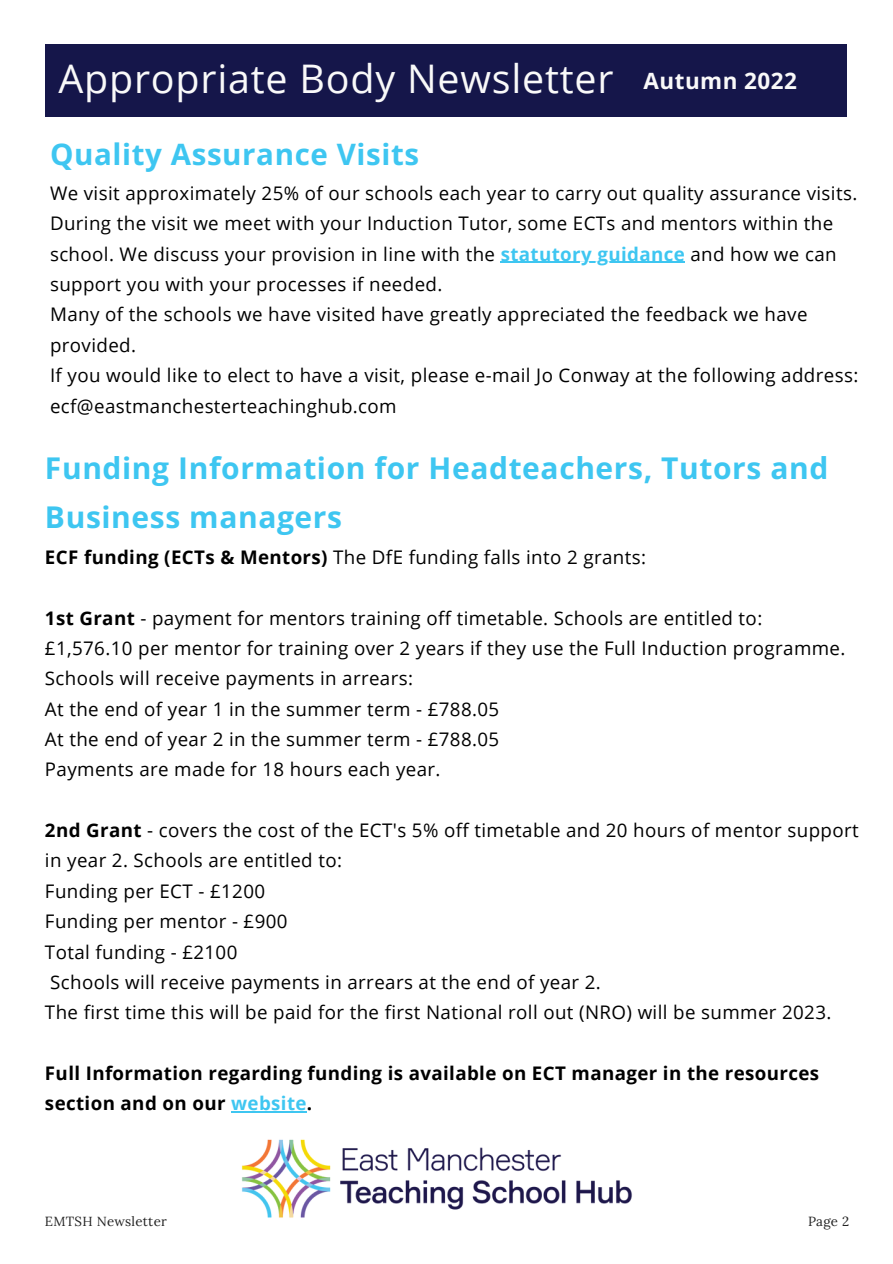
<style>
.page{position:relative;width:893px;height:1264px;background:#fff}
.page>*{position:absolute;margin:0;border:0;box-sizing:border-box;transform-origin:0 0}
.t1{font:39.45px "Open Sans";letter-spacing:.02em;color:#f9f9f9}
.t2{font:700 30px/48.3px "Open Sans";letter-spacing:.02em;color:#3ec6f1}
.t3{font:700 29.55px "Open Sans";letter-spacing:.02em;color:#3ec6f1}
.t4{font:700 22.5px "Open Sans";letter-spacing:.02em;color:#f9f9f9}
.t5{font:18.75px/30.3px "Open Sans";letter-spacing:.02em;color:#000}
.t6{font:700 18.75px/30.3px "Open Sans";letter-spacing:.02em;color:#000}
.t7{font:13.2px "Lora";letter-spacing:.02em;color:#222}
.s1{font-weight:700;color:#3ec6f1}
.s2{font-weight:700}
.s3{color:#3ec6f1}
</style>
<div class="page">
<div style="left:45px;top:45px;width:801px;height:72px;background:#15164a"></div>
<img style="left:241px;top:1139px;width:391px;height:79px">
<hr style="left:500px;top:262px;width:185px;height:1px;background:#3ec6f1">
<hr style="left:231px;top:1111px;width:76px;height:1px;background:#3ec6f1">
<h1 class="t1" style="left:58px;top:50px;width:556px">Appropriate Body Newsletter</h1>
<p class="t4" style="left:643px;top:65px;width:155px">Autumn 2022</p>
<h3 class="t3" style="left:50px;top:133px;width:370px">Quality Assurance Visits</h3>
<p class="t5" style="left:50px;top:177px;width:809px">We visit approximately 25% of our schools each year to carry out quality assurance visits.<br>During the visit we meet with your Induction Tutor, some ECTs and mentors within the school. We discuss your provision in line with the <span class="s1">statutory guidance</span> and how we can support you with your processes if needed.<br>Many of the schools we have visited have greatly appreciated the feedback we have provided.<br>If you would like to elect to have a visit, please e-mail Jo Conway at the following address: ecf@eastmanchesterteachinghub.com</p>
<h2 class="t2" style="left:45px;top:443px;width:784px">Funding Information for Headteachers, Tutors and<br>Business managers</h2>
<p class="t5" style="left:45px;top:541px;width:602px"><span class="s2">ECF funding (ECTs &amp; Mentors)</span> The DfE funding falls into 2 grants:</p>
<p class="t5" style="left:45px;top:602px;width:801px"><span class="s2">1st Grant</span> - payment for mentors training off timetable. Schools are entitled to: £1,576.10 per mentor for training over 2 years if they use the Full Induction programme.<br>Schools will receive payments in arrears:<br>At the end of year 1 in the summer term - £788.05<br>At the end of year 2 in the summer term - £788.05<br>Payments are made for 18 hours each year.</p>
<p class="t5" style="left:45px;top:814px;width:815px"><span class="s2">2nd Grant</span> - covers the cost of the ECT's 5% off timetable and 20 hours of mentor support in year 2. Schools are entitled to:<br>Funding per ECT - £1200<br>Funding per mentor - £900<br>Total funding - £2100<br>Schools will receive payments in arrears at the end of year 2.<br>The first time this will be paid for the first National roll out (NRO) will be summer 2023.</p>
<p class="t6" style="left:45px;top:1057px;width:775px">Full Information regarding funding is available on ECT manager in the resources section and on our <span class="s3">website</span>.</p>
<p class="t7" style="left:45px;top:1212px;width:123px">EMTSH Newsletter</p>
<p class="t7" style="left:807px;top:1212px;width:43px">Page 2</p>
</div>
